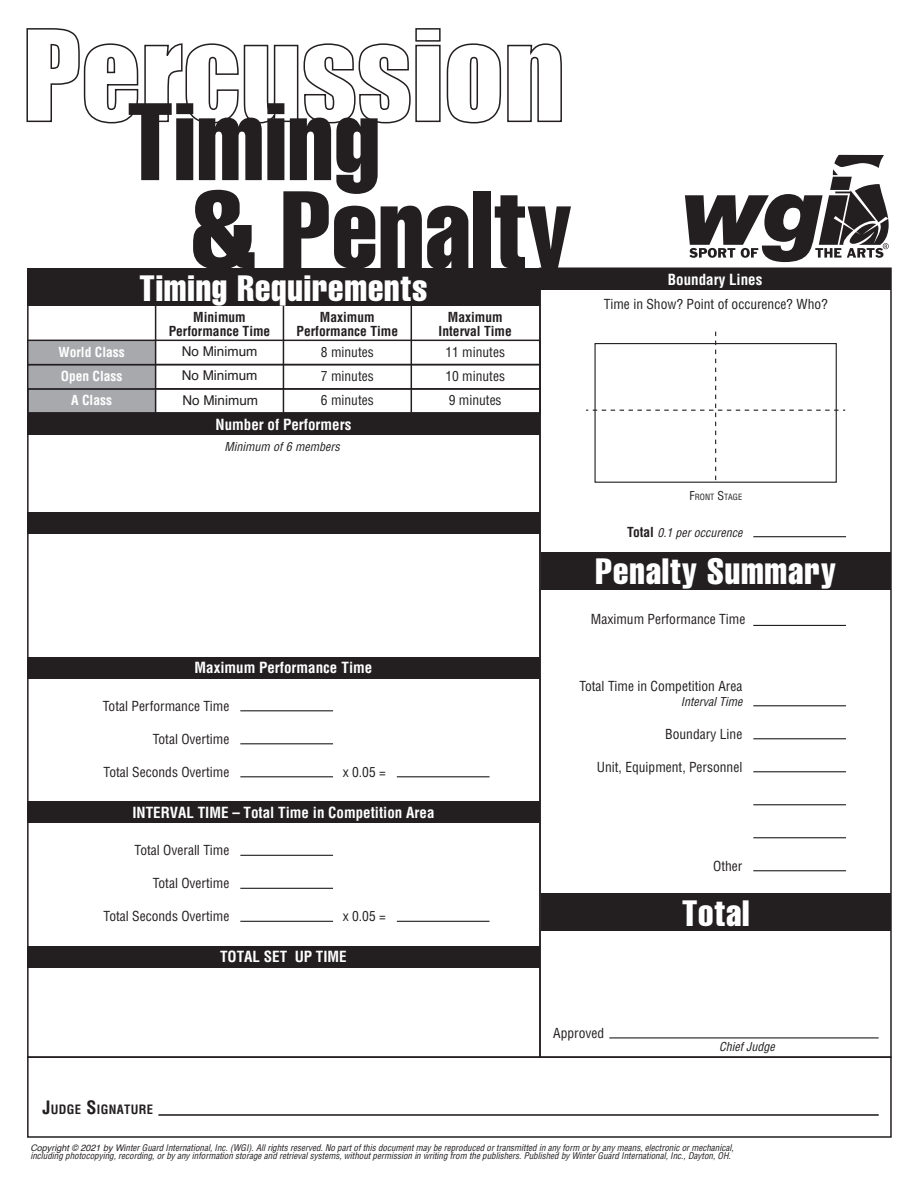
<style>
.page{position:relative;width:918px;height:1188px;background:#fff}
.page>*{position:absolute;margin:0;border:0;box-sizing:border-box;transform-origin:0 0}
.t1{font:extra-condensed 108px "Helvetica";letter-spacing:.005em;color:#231f20}
.t2{font:extra-condensed 36px "Helvetica";letter-spacing:.025em;color:#fff}
.t3{font:700 condensed 15px "Helvetica";color:#fff}
.t4{font:condensed 13.5px "Helvetica";color:#231f20}
.t5{font:700 condensed 13.5px/14.5px "Helvetica";color:#231f20;text-align:center}
.t6{font:13.5px "Helvetica";color:#231f20}
.t7{font:700 condensed 13.5px "Helvetica";color:#fff}
.t8{font:700 condensed 12.6px "Helvetica";letter-spacing:.025em;color:#231f20}
.t9{font:italic condensed 12px "Helvetica";color:#231f20}
.t10{font:italic condensed 9px/8.1px "Helvetica";color:#231f20}
.t11{font:condensed 8.4px "Helvetica";color:#231f20}
.s1{font-size:12px}
.s2{font-weight:700;font-style:normal;font-size:13.5px}
.s3{font-size:18px}
.s4{font-stretch:normal}
</style>
<div class="page">
<div style="left:28px;top:389px;width:128px;height:24px;background:#a8a9ad"></div>
<div style="left:28px;top:268px;width:512px;height:38px;background:#231f20"></div>
<svg style="left:26px;top:28px;width:536px;height:96px"></svg>
<hr style="left:159px;top:1114px;width:720px;height:2px;background:#231f20">
<svg style="left:685px;top:155px;width:204px;height:107px"></svg>
<div style="left:28px;top:413px;width:512px;height:21px;background:#231f20"></div>
<div style="left:28px;top:512px;width:512px;height:22px;background:#231f20"></div>
<div style="left:28px;top:365px;width:128px;height:24px;background:#a8a9ad"></div>
<div style="left:27px;top:364px;width:514px;height:26px;border:2px solid #231f20"></div>
<div style="left:28px;top:340px;width:128px;height:25px;background:#a8a9ad"></div>
<div style="left:27px;top:340px;width:514px;height:25px;border:2px solid #231f20"></div>
<hr style="left:155px;top:306px;width:1px;height:107px;background:#231f20">
<hr style="left:283px;top:306px;width:1px;height:107px;background:#231f20">
<hr style="left:411px;top:306px;width:1px;height:107px;background:#231f20">
<div style="left:28px;top:657px;width:512px;height:21px;background:#231f20"></div>
<hr style="left:240px;top:710px;width:93px;height:1px;background:#231f20">
<hr style="left:240px;top:743px;width:93px;height:1px;background:#231f20">
<hr style="left:240px;top:776px;width:93px;height:1px;background:#231f20">
<hr style="left:397px;top:776px;width:93px;height:1px;background:#231f20">
<div style="left:28px;top:801px;width:512px;height:22px;background:#231f20"></div>
<hr style="left:240px;top:855px;width:93px;height:1px;background:#231f20">
<hr style="left:240px;top:888px;width:93px;height:1px;background:#231f20">
<hr style="left:240px;top:921px;width:93px;height:1px;background:#231f20">
<hr style="left:397px;top:921px;width:93px;height:1px;background:#231f20">
<div style="left:28px;top:946px;width:512px;height:21px;background:#231f20"></div>
<div style="left:27px;top:1056px;width:865px;height:82px;border:2px solid #231f20"></div>
<div style="left:540px;top:268px;width:351px;height:21px;background:#231f20"></div>
<svg style="left:586px;top:332px;width:259px;height:151px"></svg>
<div style="left:539px;top:267px;width:353px;height:791px;border:2px solid #231f20"></div>
<div style="left:541px;top:552px;width:349px;height:38px;background:#231f20"></div>
<div style="left:541px;top:893px;width:349px;height:38px;background:#231f20"></div>
<hr style="left:753px;top:625px;width:93px;height:1px;background:#231f20">
<hr style="left:753px;top:536px;width:93px;height:1px;background:#231f20">
<hr style="left:753px;top:738px;width:93px;height:1px;background:#231f20">
<hr style="left:753px;top:771px;width:93px;height:1px;background:#231f20">
<hr style="left:753px;top:804px;width:93px;height:1px;background:#231f20">
<hr style="left:753px;top:837px;width:93px;height:1px;background:#231f20">
<hr style="left:753px;top:870px;width:93px;height:1px;background:#231f20">
<hr style="left:753px;top:705px;width:93px;height:1px;background:#231f20">
<hr style="left:609px;top:1037px;width:270px;height:1px;background:#231f20">
<h1 class="t1" style="left:127px;top:73px;width:254px">Timing</h1>
<h1 class="t1" style="left:191px;top:161px;width:383px">&amp; Penalty</h1>
<h2 class="t2" style="left:139px;top:265px;width:290px">Timing Requirements</h2>
<h3 class="t5" style="left:169px;top:309px;width:103px">Minimum<br>Performance Time</h3>
<h3 class="t5" style="left:297px;top:309px;width:103px">Maximum<br>Performance Time</h3>
<h3 class="t5" style="left:439px;top:309px;width:75px">Maximum<br>Interval Time</h3>
<h3 class="t7" style="left:59px;top:344px;width:68px">World Class</h3>
<h3 class="t6" style="left:182px;top:341px;width:77px">No Minimum</h3>
<h3 class="t4" style="left:321px;top:343px;width:54px">8 minutes</h3>
<h3 class="t4" style="left:445px;top:343px;width:61px">11 minutes</h3>
<h3 class="t7" style="left:61px;top:368px;width:63px">Open Class</h3>
<h3 class="t6" style="left:182px;top:365px;width:77px">No Minimum</h3>
<h3 class="t4" style="left:321px;top:368px;width:54px">7 minutes</h3>
<h3 class="t4" style="left:445px;top:368px;width:61px">10 minutes</h3>
<h3 class="t7" style="left:71px;top:392px;width:42px">A Class</h3>
<h3 class="t6" style="left:182px;top:390px;width:77px">No Minimum</h3>
<h3 class="t4" style="left:321px;top:392px;width:54px">6 minutes</h3>
<h3 class="t4" style="left:449px;top:392px;width:54px">9 minutes</h3>
<h3 class="t3" style="left:216px;top:415px;width:137px">Number of Performers</h3>
<h3 class="t9" style="left:225px;top:439px;width:117px">Minimum of 6 members</h3>
<h3 class="t3" style="left:668px;top:270px;width:96px">Boundary Lines</h3>
<h3 class="t4" style="left:604px;top:296px;width:226px">Time in Show? Point of occurence? Who?</h3>
<h3 class="t3" style="left:195px;top:659px;width:179px">Maximum Performance Time</h3>
<h3 class="t4" style="left:103px;top:697px;width:128px">Total Performance Time</h3>
<h3 class="t4" style="left:153px;top:730px;width:78px">Total Overtime</h3>
<h3 class="t4" style="left:104px;top:763px;width:127px">Total Seconds Overtime</h3>
<h3 class="t4" style="left:343px;top:763px;width:45px">x 0.05 =</h3>
<h3 class="t3" style="left:132px;top:803px;width:304px">INTERVAL TIME – Total Time in Competition Area</h3>
<h3 class="t4" style="left:135px;top:842px;width:96px">Total Overall Time</h3>
<h3 class="t4" style="left:153px;top:875px;width:78px">Total Overtime</h3>
<h3 class="t4" style="left:104px;top:908px;width:127px">Total Seconds Overtime</h3>
<h3 class="t4" style="left:343px;top:908px;width:45px">x 0.05 =</h3>
<h3 class="t3" style="left:220px;top:948px;width:128px">TOTAL SET UP TIME</h3>
<p class="t11" style="left:689px;top:491px;width:54px"><span class="s1">F</span>RONT <span class="s1">S</span>TAGE</p>
<h3 class="t9" style="left:627px;top:525px;width:117px"><span class="s2">Total</span> 0.1 per occurence</h3>
<h2 class="t2" style="left:596px;top:549px;width:242px">Penalty Summary</h2>
<h3 class="t4" style="left:591px;top:611px;width:156px">Maximum Performance Time</h3>
<h3 class="t4" style="left:579px;top:678px;width:164px">Total Time in Competition Area</h3>
<h3 class="t9" style="left:681px;top:694px;width:63px">Interval Time</h3>
<h3 class="t4" style="left:665px;top:725px;width:79px">Boundary Line</h3>
<h3 class="t4" style="left:597px;top:758px;width:147px">Unit, Equipment, Personnel</h3>
<h3 class="t4" style="left:713px;top:857px;width:31px">Other</h3>
<h2 class="t2" style="left:682px;top:890px;width:69px">Total</h2>
<h3 class="t8" style="left:42px;top:1102px;width:112px"><span class="s3">J</span>UDGE <span class="s3">S</span>IGNATURE</h3>
<h3 class="t4" style="left:553px;top:1025px;width:52px">Approved</h3>
<h3 class="t9" style="left:719px;top:1039px;width:57px">Chief Judge</h3>
<p class="t10" style="left:30px;top:1143px;width:705px"><span class="s4">Copyright © 2021 by Wi</span>nter Guard International, Inc. (WGI). All rights reserved. No part of this document may be reproduced or transmitted in any form or by any means, electronic or mechanical, including photocopying, recording, or by any information storage and retrieval systems, without permission in writing from the publishers. Published by Winter Guard International, Inc., Dayton, OH.</p>
</div>
